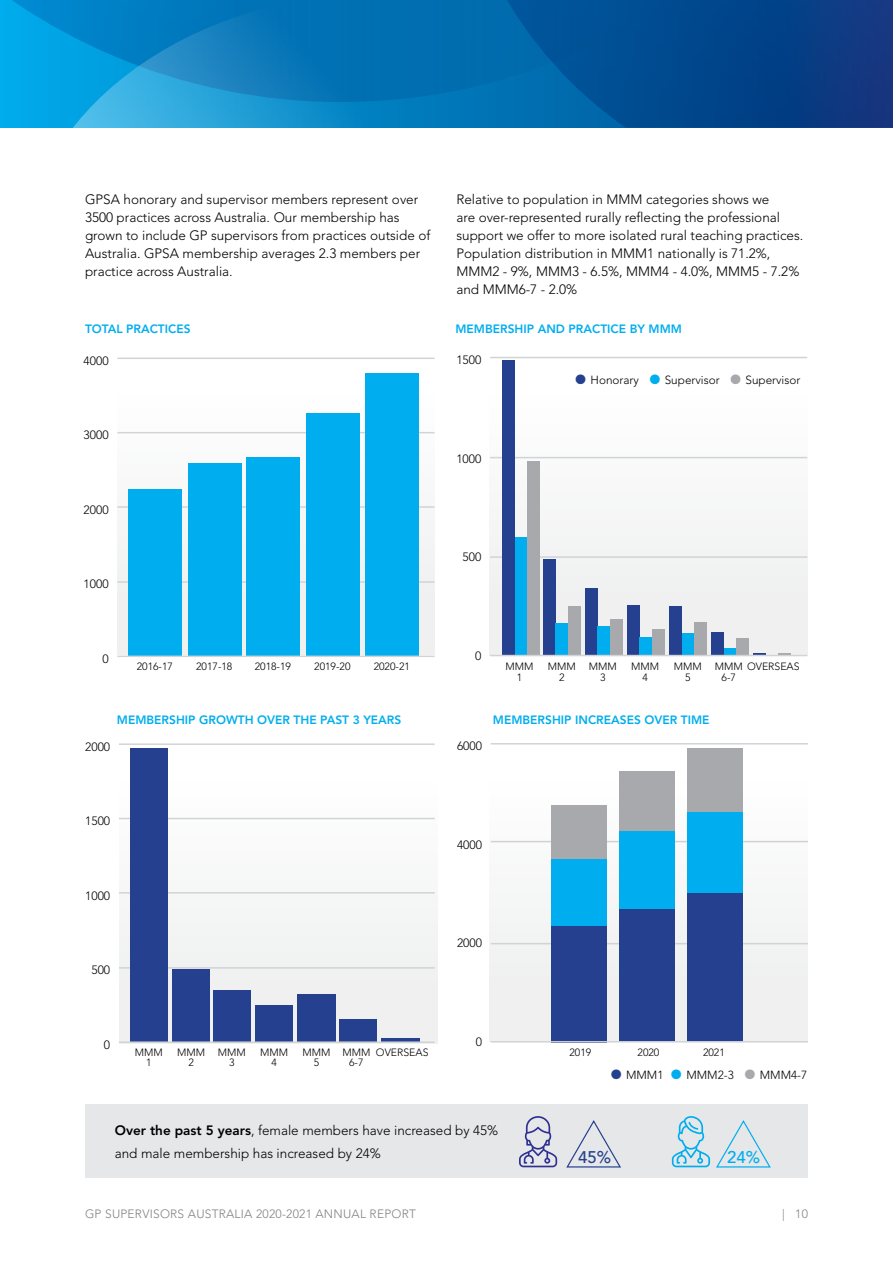
<style>
.page{position:relative;width:893px;height:1263px;background:#fff}
.page>*{position:absolute;margin:0;border:0;box-sizing:border-box;transform-origin:0 0}
.t1{font:500 16.8px "Avenir LT Std";color:#25408f}
.t2{font:500 16.8px "Avenir LT Std";color:#00aeef}
.t3{font:300 13.5px/18px "Avenir LT Std";color:#000}
.t4{font:800 12px "Avenir LT Std";color:#00aeef}
.t5{font:300 12px "Avenir LT Std";color:#000}
.t6{font:300 12px "Avenir LT Std";letter-spacing:.02em;color:#808285}
.t7{font:300 11.7px "Avenir LT Std";color:#000}
.t8{font:300 10.5px/10.5px "Avenir LT Std";color:#000;text-align:center}
.s1{font-size:27.45px;color:#25408f}
.s2{font-size:27.45px;color:#00aeef}
.s3{font-size:27.45px;color:#a7a9ac}
.s4{font-weight:800}
</style>
<div class="page">
<svg style="left:758px;top:102px;width:135px;height:26px;background:#0a387f"></svg>
<svg style="left:0;top:0;width:893px;height:102px;background:#094c93"></svg>
<svg style="left:23px;top:0;width:735px;height:541px"></svg>
<div style="left:85px;top:1105px;width:723px;height:73px;background:#e6e7e8"></div>
<svg style="left:519px;top:1116px;width:38px;height:51px"></svg>
<svg style="left:566px;top:1120px;width:55px;height:48px"></svg>
<svg style="left:672px;top:1116px;width:99px;height:52px"></svg>
<div style="left:490px;top:743px;width:318px;height:298px;background:#f7f7f8"></div>
<hr style="left:491px;top:743px;width:317px;height:1px;background:#d1d3d4">
<hr style="left:491px;top:943px;width:317px;height:1px;background:#d1d3d4">
<hr style="left:491px;top:841px;width:317px;height:1px;background:#d1d3d4">
<div style="left:551px;top:925px;width:56px;height:117px;background:#25408f"></div>
<div style="left:551px;top:859px;width:56px;height:66px;background:#00aeef"></div>
<div style="left:551px;top:805px;width:56px;height:54px;background:#a7a9ac"></div>
<div style="left:619px;top:908px;width:56px;height:134px;background:#25408f"></div>
<div style="left:619px;top:831px;width:56px;height:77px;background:#00aeef"></div>
<div style="left:619px;top:772px;width:56px;height:59px;background:#a7a9ac"></div>
<div style="left:687px;top:892px;width:56px;height:150px;background:#25408f"></div>
<div style="left:687px;top:811px;width:56px;height:82px;background:#00aeef"></div>
<div style="left:687px;top:748px;width:56px;height:63px;background:#a7a9ac"></div>
<hr style="left:491px;top:1041px;width:317px;height:1px;background:#d1d3d4">
<div style="left:119px;top:743px;width:318px;height:300px;background:#f7f8f8"></div>
<hr style="left:119px;top:743px;width:316px;height:2px;background:#d1d3d4">
<hr style="left:119px;top:892px;width:316px;height:2px;background:#d1d3d4">
<hr style="left:119px;top:967px;width:316px;height:2px;background:#d1d3d4">
<hr style="left:119px;top:818px;width:316px;height:1px;background:#d1d3d4">
<div style="left:130px;top:748px;width:38px;height:294px;background:#25408f"></div>
<div style="left:213px;top:990px;width:38px;height:52px;background:#25408f"></div>
<div style="left:297px;top:994px;width:39px;height:48px;background:#25408f"></div>
<hr style="left:381px;top:1038px;width:38px;height:4px;background:#25408f">
<div style="left:172px;top:970px;width:38px;height:72px;background:#25408f"></div>
<div style="left:255px;top:1005px;width:38px;height:37px;background:#25408f"></div>
<div style="left:339px;top:1019px;width:38px;height:23px;background:#25408f"></div>
<hr style="left:119px;top:1041px;width:316px;height:2px;background:#d1d3d4">
<div style="left:118px;top:358px;width:317px;height:297px;background:#fcfcfc"></div>
<hr style="left:117px;top:358px;width:317px;height:1px;background:#d1d3d4">
<hr style="left:117px;top:506px;width:317px;height:2px;background:#d1d3d4">
<hr style="left:117px;top:581px;width:317px;height:2px;background:#d1d3d4">
<hr style="left:117px;top:432px;width:317px;height:1px;background:#d1d3d4">
<div style="left:129px;top:489px;width:53px;height:167px;background:#00aeef"></div>
<div style="left:246px;top:457px;width:54px;height:199px;background:#00aeef"></div>
<div style="left:365px;top:373px;width:54px;height:283px;background:#00aeef"></div>
<div style="left:188px;top:463px;width:53px;height:193px;background:#00aeef"></div>
<div style="left:306px;top:413px;width:53px;height:243px;background:#00aeef"></div>
<div style="left:490px;top:357px;width:318px;height:298px;background:#f7f7f8"></div>
<hr style="left:490px;top:357px;width:317px;height:1px;background:#d1d3d4">
<hr style="left:490px;top:457px;width:317px;height:1px;background:#d1d3d4">
<hr style="left:490px;top:556px;width:317px;height:2px;background:#d1d3d4">
<div style="left:502px;top:360px;width:13px;height:296px;background:#25408f"></div>
<div style="left:515px;top:538px;width:12px;height:118px;background:#00aeef"></div>
<div style="left:527px;top:461px;width:13px;height:195px;background:#a7a9ac"></div>
<div style="left:543px;top:559px;width:13px;height:97px;background:#25408f"></div>
<div style="left:556px;top:624px;width:12px;height:32px;background:#00aeef"></div>
<div style="left:568px;top:606px;width:13px;height:50px;background:#a7a9ac"></div>
<div style="left:585px;top:589px;width:13px;height:67px;background:#25408f"></div>
<div style="left:598px;top:627px;width:12px;height:29px;background:#00aeef"></div>
<div style="left:610px;top:620px;width:13px;height:36px;background:#a7a9ac"></div>
<div style="left:627px;top:605px;width:13px;height:51px;background:#25408f"></div>
<div style="left:640px;top:637px;width:12px;height:19px;background:#00aeef"></div>
<div style="left:652px;top:629px;width:13px;height:27px;background:#a7a9ac"></div>
<div style="left:669px;top:606px;width:13px;height:50px;background:#25408f"></div>
<div style="left:682px;top:633px;width:13px;height:23px;background:#00aeef"></div>
<div style="left:695px;top:623px;width:12px;height:33px;background:#a7a9ac"></div>
<div style="left:711px;top:632px;width:13px;height:24px;background:#25408f"></div>
<svg style="left:724px;top:648px;width:13px;height:7px"></svg>
<div style="left:737px;top:639px;width:12px;height:17px;background:#a7a9ac"></div>
<svg style="left:753px;top:653px;width:13px;height:2px"></svg>
<svg style="left:778px;top:653px;width:13px;height:2px"></svg>
<hr style="left:490px;top:655px;width:317px;height:1px;background:#d1d3d4">
<hr style="left:117px;top:656px;width:317px;height:1px;background:#d1d3d4">
<p class="t3" style="left:85px;top:191px;width:347px">GPSA honorary and supervisor members represent over 3500 practices across Australia. Our membership has grown to include GP supervisors from practices outside of Australia. GPSA membership averages 2.3 members per practice across Australia.</p>
<p class="t3" style="left:456px;top:191px;width:348px">Relative to population in MMM categories shows we<br>are over-represented rurally reflecting the professional support we offer to more isolated rural teaching practices.<br>Population distribution in MMM1 nationally is 71.2%, MMM2 - 9%, MMM3 - 6.5%, MMM4 - 4.0%, MMM5 - 7.2% and MMM6-7 - 2.0%</p>
<p class="t4" style="left:85px;top:322px;width:107px">TOTAL PRACTICES</p>
<p class="t4" style="left:455px;top:322px;width:228px">MEMBERSHIP AND PRACTICE BY MMM</p>
<p class="t5" style="left:84px;top:354px;width:26px">4000</p>
<p class="t5" style="left:84px;top:428px;width:26px">3000</p>
<p class="t5" style="left:84px;top:503px;width:26px">2000</p>
<p class="t5" style="left:84px;top:577px;width:26px">1000</p>
<p class="t5" style="left:456px;top:353px;width:26px">1500</p>
<p class="t5" style="left:456px;top:451px;width:26px">1000</p>
<p class="t5" style="left:463px;top:550px;width:20px">500</p>
<p class="t7" style="left:574px;top:373px;width:67px"><span class="s1">•</span> Honorary</p>
<p class="t7" style="left:648px;top:373px;width:73px"><span class="s2">•</span> Supervisor</p>
<p class="t7" style="left:729px;top:373px;width:73px"><span class="s3">•</span> Supervisor</p>
<p class="t5" style="left:102px;top:652px;width:8px">0</p>
<p class="t8" style="left:137px;top:661px;width:38px">2016-17</p>
<p class="t8" style="left:196px;top:661px;width:38px">2017-18</p>
<p class="t8" style="left:255px;top:661px;width:38px">2018-19</p>
<p class="t8" style="left:314px;top:661px;width:38px">2019-20</p>
<p class="t8" style="left:374px;top:661px;width:38px">2020-21</p>
<p class="t5" style="left:475px;top:648px;width:8px">0</p>
<p class="t8" style="left:548px;top:661px;width:30px">MMM<br>2</p>
<p class="t8" style="left:631px;top:661px;width:30px">MMM<br>4</p>
<p class="t8" style="left:722px;top:661px;width:80px;text-align:left;text-indent:-7px">MMM OVERSEAS<br>6-7</p>
<p class="t8" style="left:505px;top:661px;width:30px">MMM<br>1</p>
<p class="t8" style="left:589px;top:661px;width:30px">MMM<br>3</p>
<p class="t8" style="left:674px;top:661px;width:30px">MMM<br>5</p>
<p class="t5" style="left:85px;top:740px;width:26px">2000</p>
<p class="t4" style="left:117px;top:712px;width:286px">MEMBERSHIP GROWTH OVER THE PAST 3 YEARS</p>
<p class="t4" style="left:493px;top:712px;width:218px">MEMBERSHIP INCREASES OVER TIME</p>
<p class="t5" style="left:457px;top:739px;width:26px">6000</p>
<p class="t5" style="left:85px;top:814px;width:26px">1500</p>
<p class="t5" style="left:85px;top:889px;width:26px">1000</p>
<p class="t5" style="left:91px;top:963px;width:20px">500</p>
<p class="t5" style="left:104px;top:1038px;width:8px">0</p>
<p class="t8" style="left:135px;top:1047px;width:30px">MMM<br>1</p>
<p class="t8" style="left:177px;top:1047px;width:30px">MMM<br>2</p>
<p class="t8" style="left:260px;top:1047px;width:30px">MMM<br>4</p>
<p class="t8" style="left:342px;top:1047px;width:30px">MMM<br>6-7</p>
<p class="t8" style="left:376px;top:1047px;width:54px">OVERSEAS</p>
<p class="t8" style="left:218px;top:1047px;width:30px">MMM<br>3</p>
<p class="t8" style="left:303px;top:1047px;width:30px">MMM<br>5</p>
<p class="t5" style="left:457px;top:838px;width:26px">4000</p>
<p class="t5" style="left:457px;top:936px;width:26px">2000</p>
<p class="t5" style="left:476px;top:1035px;width:8px">0</p>
<p class="t8" style="left:569px;top:1047px;width:23px">2019</p>
<p class="t8" style="left:638px;top:1047px;width:23px">2020</p>
<p class="t8" style="left:703px;top:1047px;width:23px">2021</p>
<p class="t7" style="left:609px;top:1068px;width:56px"><span class="s1">•</span> MMM1</p>
<p class="t7" style="left:670px;top:1068px;width:66px"><span class="s2">•</span> MMM2-3</p>
<p class="t7" style="left:743px;top:1068px;width:66px"><span class="s3">•</span> MMM4-7</p>
<p class="t3" style="left:115px;top:1120px;width:385px;line-height:22.2px"><span class="s4">Over the past 5 years</span>, female members have increased by 45% and male membership has increased by 24%</p>
<p class="t1" style="left:578px;top:1148px;width:34px">45%</p>
<p class="t2" style="left:727px;top:1148px;width:34px">24%</p>
<p class="t6" style="left:85px;top:1207px;width:332px">GP SUPERVISORS AUSTRALIA 2020-2021 ANNUAL REPORT</p>
<p class="t6" style="left:782px;top:1207px;width:27px">| 10</p>
</div>
